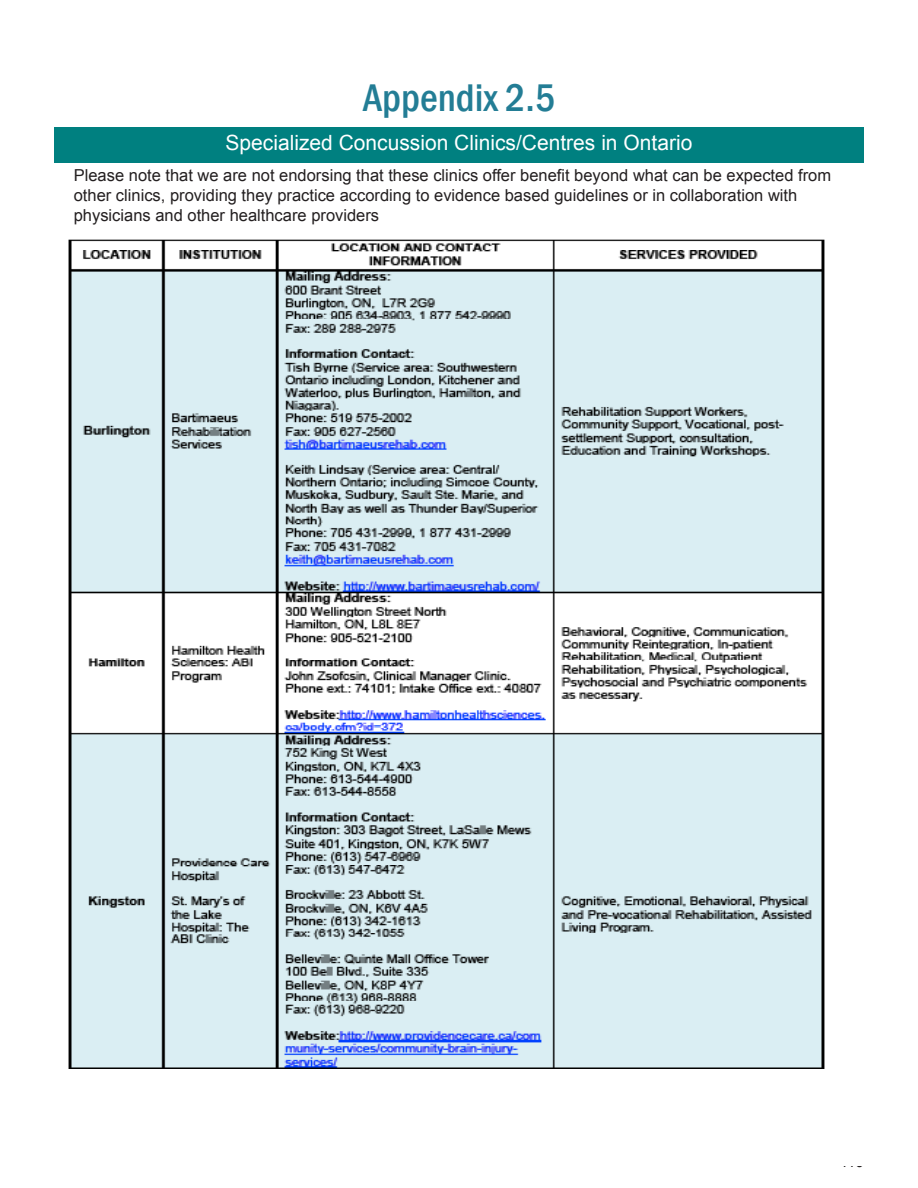
<style>
.page{position:relative;width:918px;height:1188px;background:#fff}
.page>*{position:absolute;margin:0;border:0;box-sizing:border-box;transform-origin:0 0}
.t1{font:500 condensed 39.6px "Franklin Gothic";color:#237d95}
.t2{font:21px "Arial";color:#fff}
.t3{font:16.5px/19.8px "Arial";color:#231f20}
.t4{font:15px "Arial";color:#231f20}
</style>
<div class="page">
<div style="left:54px;top:127px;width:810px;height:36px;background:#008080"></div>
<img style="left:68px;top:239px;width:757px;height:830px">
<h1 class="t1" style="left:363px;top:72px;width:194px">Appendix 2.5</h1>
<p class="t2" style="left:226px;top:128px;width:468px">Specialized Concussion Clinics/Centres in Ontario</p>
<p class="t3" style="left:74px;top:165px;width:759px">Please note that we are not endorsing that these clinics offer benefit beyond what can be expected from other clinics, providing they practice according to evidence based guidelines or in collaboration with physicians and other healthcare providers</p>
<p class="t4" style="left:840px;top:1151px;width:25px">110</p>
</div>
